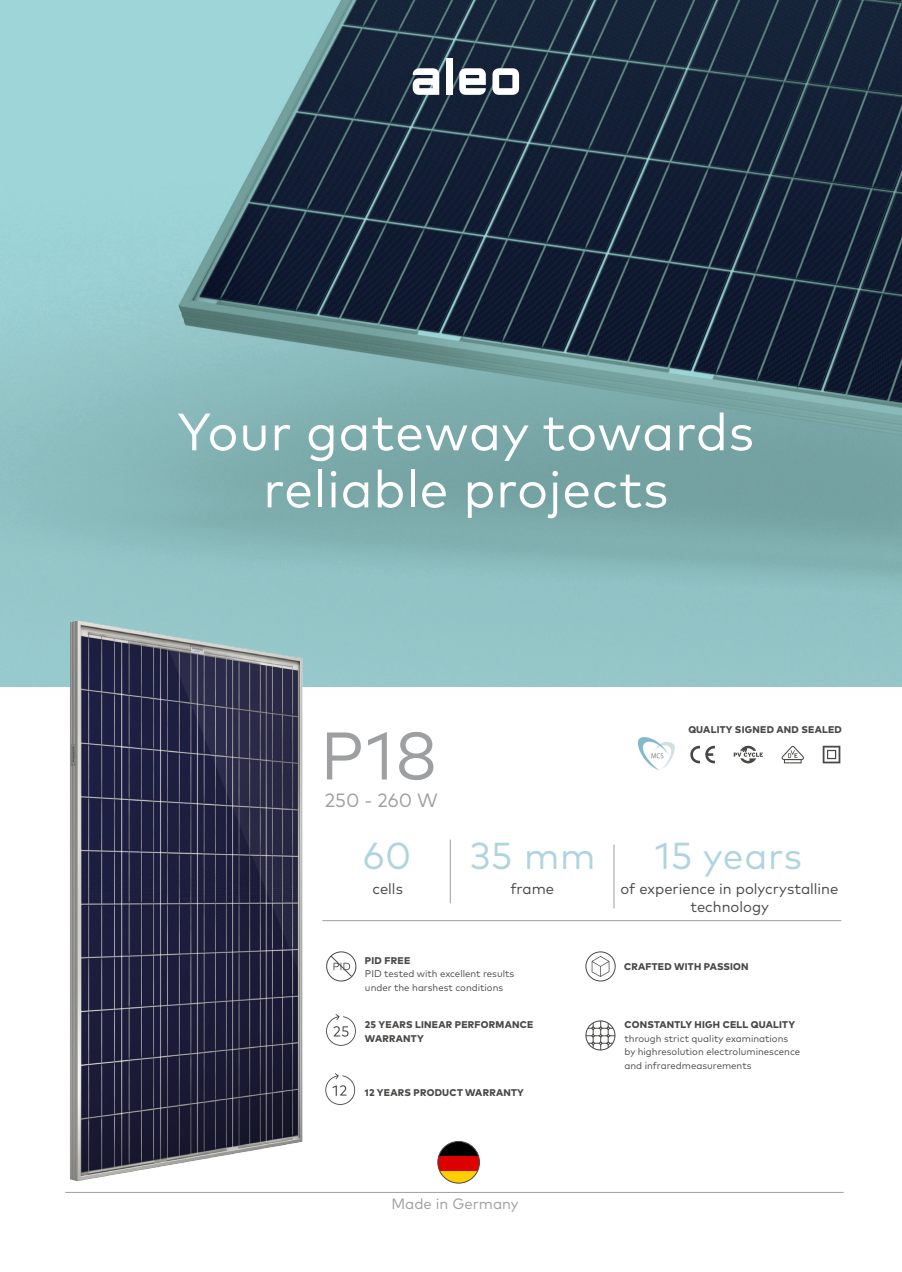
<style>
.page{position:relative;width:902px;height:1272px;background:#fff}
.page>*{position:absolute;margin:0;border:0;box-sizing:border-box;transform-origin:0 0}
.t1{font:67.2px "Mark Pro";color:#9d9fa1}
.t2{font:52.5px/57px "Mark Pro";letter-spacing:.01em;color:#fff;text-align:center}
.t3{font:37.5px "Mark Pro";letter-spacing:.02em;color:#aed5df}
.t4{font:19.2px "Mark Pro";color:#9d9fa1}
.t5{font:15px/18px "Mark Pro";color:#4a4846;text-align:center}
.t6{font:15px "Mark Pro";color:#9d9fa1}
.t7{font:9.75px/13.5px "Mark Pro";color:#4a4846}
.t8{font:800 9.75px/13.5px "Mark Pro";letter-spacing:.025em;color:#4a4846}
</style>
<div class="page">
<hr style="left:65px;top:1191px;width:778px;height:1px;background:#9d9fa1">
<svg style="left:690px;top:745px;width:25px;height:18px"></svg>
<svg style="left:733px;top:745px;width:29px;height:18px"></svg>
<svg style="left:781px;top:745px;width:22px;height:18px"></svg>
<svg style="left:822px;top:745px;width:18px;height:18px"></svg>
<img style="left:0;top:0;width:901px;height:687px">
<img style="left:58px;top:601px;width:266px;height:592px">
<img style="left:637px;top:737px;width:38px;height:33px">
<svg style="left:412px;top:68px;width:27px;height:27px"></svg>
<div style="left:446px;top:58px;width:6px;height:37px;background:#fff"></div>
<svg style="left:459px;top:68px;width:27px;height:27px"></svg>
<svg style="left:492px;top:68px;width:27px;height:27px"></svg>
<svg style="left:439px;top:1142px;width:40px;height:13px"></svg>
<svg style="left:439px;top:1170px;width:40px;height:13px"></svg>
<div style="left:438px;top:1155px;width:41px;height:15px;background:#d00"></div>
<div style="left:437px;top:1140px;width:43px;height:43px;border:1px solid #4a4846;border-radius:50%"></div>
<svg style="left:326px;top:1014px;width:30px;height:31px"></svg>
<div style="left:326px;top:951px;width:30px;height:30px;border:1px solid #4a4846;border-radius:50%"></div>
<svg style="left:330px;top:954px;width:22px;height:23px"></svg>
<div style="left:585px;top:951px;width:30px;height:30px;border:1px solid #4a4846;border-radius:50%"></div>
<svg style="left:591px;top:955px;width:18px;height:21px"></svg>
<svg style="left:587px;top:1022px;width:28px;height:27px"></svg>
<div style="left:585px;top:1020px;width:30px;height:30px;border:1px solid #4a4846;border-radius:50%"></div>
<hr style="left:322px;top:920px;width:519px;height:1px;background:#9d9fa1">
<hr style="left:613px;top:844px;width:1px;height:64px;background:#9d9fa1">
<hr style="left:450px;top:839px;width:1px;height:64px;background:#9d9fa1">
<svg style="left:325px;top:1073px;width:30px;height:31px"></svg>
<h2 class="t2" style="left:177px;top:399px;width:578px">Your gateway towards reliable projects</h2>
<h1 class="t1" style="left:320px;top:705px;width:118px">P18</h1>
<p class="t8" style="left:688px;top:722px;width:155px">QUALITY SIGNED AND SEALED</p>
<h3 class="t4" style="left:325px;top:785px;width:114px">250 - 260 W</h3>
<h3 class="t3" style="left:363px;top:827px;width:50px">60</h3>
<h3 class="t5" style="left:372px;top:878px;width:32px">cells</h3>
<h3 class="t3" style="left:470px;top:827px;width:127px">35 mm</h3>
<h3 class="t3" style="left:654px;top:827px;width:149px">15 years</h3>
<h3 class="t5" style="left:620px;top:878px;width:219px">of experience in polycrystalline technology</h3>
<h3 class="t5" style="left:510px;top:878px;width:45px">frame</h3>
<p class="t8" style="left:365px;top:952px;width:47px">PID FREE</p>
<p class="t7" style="left:365px;top:966px;width:151px">PID tested with excellent results under the harshest conditions</p>
<p class="t8" style="left:624px;top:959px;width:126px">CRAFTED WITH PASSION</p>
<p class="t8" style="left:365px;top:1017px;width:170px">25 YEARS LINEAR PERFORMANCE<br>WARRANTY</p>
<p class="t8" style="left:624px;top:1017px;width:172px">CONSTANTLY HIGH CELL QUALITY</p>
<p class="t7" style="left:624px;top:1030px;width:177px">through strict quality examinations by highresolution electroluminescence and infraredmeasurements</p>
<p class="t8" style="left:365px;top:1084px;width:160px">12 YEARS PRODUCT WARRANTY</p>
<h3 class="t6" style="left:391px;top:1191px;width:129px">Made in Germany</h3>
</div>
